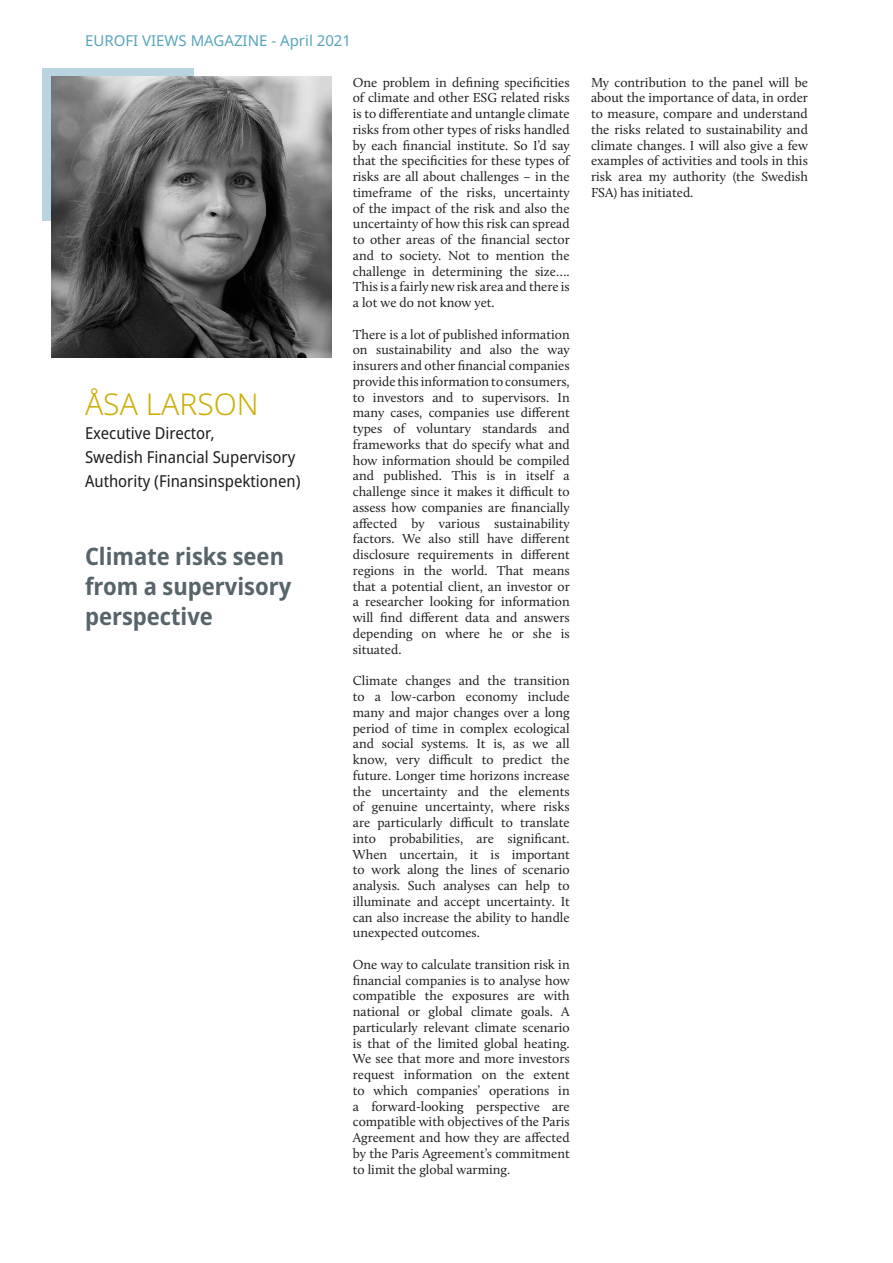
<style>
.page{position:relative;width:893px;height:1263px;background:#fff}
.page>*{position:absolute;margin:0;border:0;box-sizing:border-box;transform-origin:0 0}
.Style_Firstname_Last{font:300 30px "Noto Sans";color:#cead05}
.Style_Titre{font:700 semi-condensed 24px/30px "Noto Sans";color:#57656b}
.Style_Function_Organ{font:semi-condensed 16.5px/24px "Noto Sans";color:#231f20}
.t1{font:15px "Noto Sans";color:#57a5bb}
.Style_Note{font:13.5px/15.8px "Calluna";color:#231f20;text-align:justify}
</style>
<div class="page">
<div style="left:43px;top:68px;width:151px;height:152px;background:#b9d4e0"></div>
<img style="left:51px;top:77px;width:280px;height:280px">
<p class="t1" style="left:85px;top:30px;width:268px">EUROFI VIEWS MAGAZINE - April 2021</p>
<p class="Style_Firstname_Last" style="left:85px;top:383px;width:175px">ÅSA LARSON</p>
<p class="Style_Function_Organ" style="left:85px;top:421px;width:131px">Executive Director,</p>
<p class="Style_Function_Organ" style="left:85px;top:445px;width:217px">Swedish Financial Supervisory<br>Authority (Finansinspektionen)</p>
<p class="Style_Titre" style="left:85px;top:541px;width:208px">Climate risks seen from a supervisory perspective</p>
<p class="Style_Note" style="left:353px;top:74px;width:218px">One problem in defining specificities of climate and other ESG related risks is to differentiate and untangle climate risks from other types of risks handled by each financial institute. So I’d say that the specificities for these types of risks are all about challenges – in the timeframe of the risks, uncertainty of the impact of the risk and also the uncertainty of how this risk can spread to other areas of the financial sector and to society. Not to mention the challenge in determining the size….<br>This is a fairly new risk area and there is a lot we do not know yet.</p>
<p class="Style_Note" style="left:353px;top:326px;width:218px">There is a lot of published information on sustainability and also the way insurers and other financial companies provide this information to consumers, to investors and to supervisors. In many cases, companies use different types of voluntary standards and frameworks that do specify what and how information should be compiled and published. This is in itself a challenge since it makes it difficult to assess how companies are financially affected by various sustainability factors. We also still have different disclosure requirements in different regions in the world. That means that a potential client, an investor or a researcher looking for information will find different data and answers depending on where he or she is situated.</p>
<p class="Style_Note" style="left:353px;top:673px;width:218px">Climate changes and the transition to a low-carbon economy include many and major changes over a long period of time in complex ecological and social systems. It is, as we all know, very difficult to predict the future. Longer time horizons increase the uncertainty and the elements of genuine uncertainty, where risks are particularly difficult to translate into probabilities, are significant.<br>When uncertain, it is important to work along the lines of scenario analysis. Such analyses can help to illuminate and accept uncertainty. It can also increase the ability to handle unexpected outcomes.</p>
<p class="Style_Note" style="left:353px;top:956px;width:218px">One way to calculate transition risk in financial companies is to analyse how compatible the exposures are with national or global climate goals. A particularly relevant climate scenario is that of the limited global heating.<br>We see that more and more investors request information on the extent to which companies’ operations in a forward-looking perspective are compatible with objectives of the Paris Agreement and how they are affected by the Paris Agreement’s commitment to limit the global warming.</p>
<p class="Style_Note" style="left:591px;top:74px;width:218px">My contribution to the panel will be about the importance of data, in order to measure, compare and understand the risks related to sustainability and climate changes. I will also give a few examples of activities and tools in this risk area my authority (the Swedish FSA) has initiated.</p>
</div>
